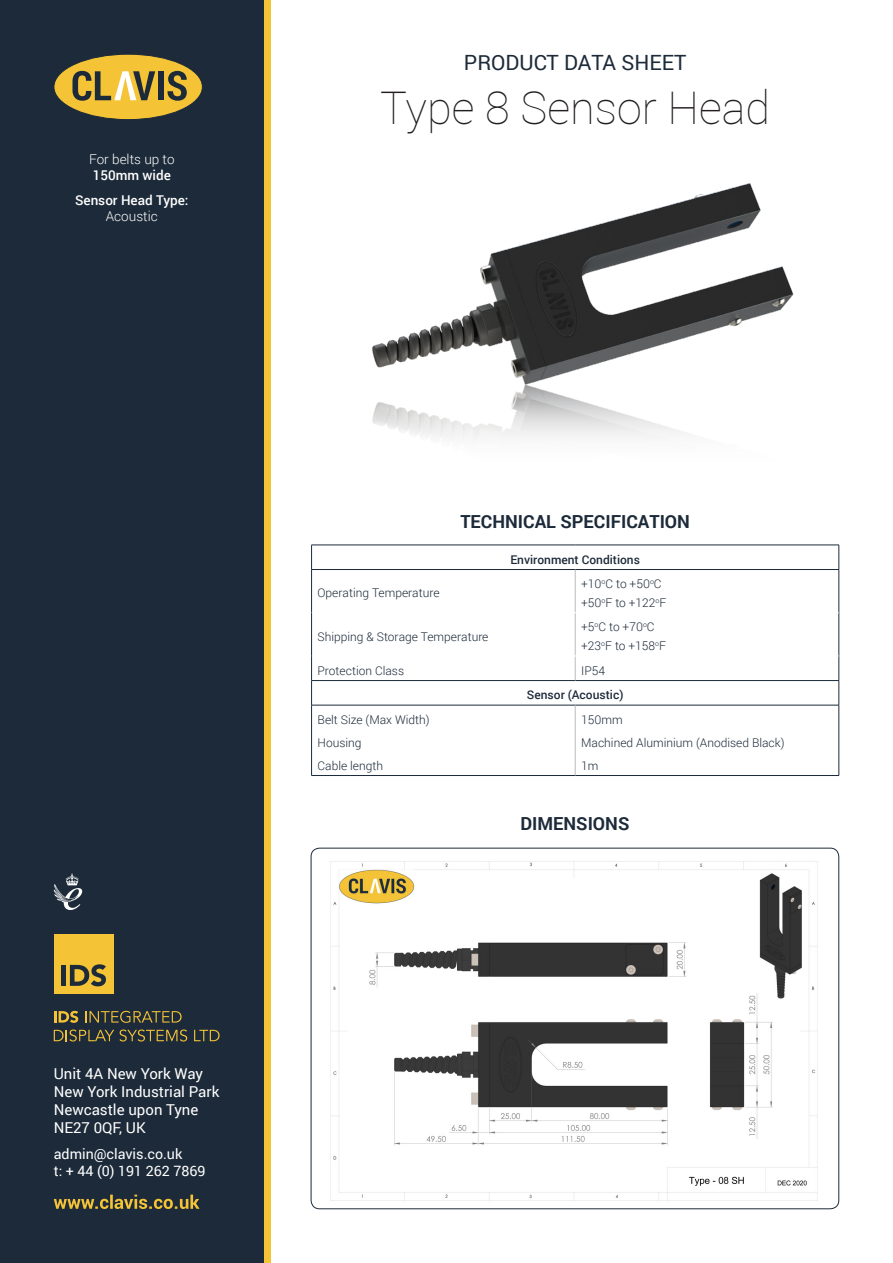
<style>
.page{position:relative;width:893px;height:1263px;background:#fff}
.page>*{position:absolute;margin:0;border:0;box-sizing:border-box;transform-origin:0 0}
.t1{font:100 45px "Roboto";color:#231f20}
.t2{font:21px "Roboto";color:#1c2a39}
.t3{font:700 18px "Roboto";color:#1c2a39}
.t4{font:15px "Roboto";color:#fff}
.t5{font:14.25px "Roboto";color:#fff}
.t6{font:500 13.5px/16.2px "Roboto";color:#fff;text-align:center}
.t7{font:300 13.5px/16.2px "Roboto";color:#fff}
.t8{font:300 12px "Roboto";color:#1c2a39}
.t9{font:500 12px "Roboto";color:#1c2a39}
.s1{font-weight:500}
.s2{font-weight:300}
</style>
<div class="page">
<div style="left:0;top:0;width:270px;height:1263px;background:#f5c336"></div>
<div style="left:0;top:0;width:264px;height:1263px;background:#1c2a39"></div>
<svg style="left:54px;top:1194px;width:146px;height:15px"></svg>
<div style="left:54px;top:934px;width:59px;height:60px;background:#f5c336"></div>
<div style="left:61px;top:965px;width:5px;height:21px;background:#1c2a39"></div>
<svg style="left:70px;top:964px;width:36px;height:22px"></svg>
<svg style="left:54px;top:1011px;width:24px;height:12px"></svg>
<svg style="left:85px;top:1011px;width:97px;height:12px"></svg>
<svg style="left:54px;top:1029px;width:133px;height:12px"></svg>
<svg style="left:194px;top:1030px;width:26px;height:11px"></svg>
<div style="left:54px;top:54px;width:148px;height:66px;background:#f5c336;border-radius:50%"></div>
<svg style="left:72px;top:71px;width:83px;height:30px"></svg>
<div style="left:158px;top:71px;width:6px;height:29px;background:#1c2a39"></div>
<svg style="left:167px;top:71px;width:20px;height:30px"></svg>
<svg style="left:54px;top:873px;width:28px;height:37px"></svg>
<img style="left:372px;top:183px;width:422px;height:187px">
<img style="left:372px;top:370px;width:316px;height:69px">
<img style="left:330px;top:861px;width:488px;height:340px">
<hr style="left:311px;top:545px;width:264px;height:1px;background:#1c2a39">
<svg style="left:311px;top:545px;width:1px;height:24px"></svg>
<hr style="left:575px;top:545px;width:264px;height:1px;background:#1c2a39">
<svg style="left:839px;top:545px;width:1px;height:24px"></svg>
<hr style="left:311px;top:569px;width:264px;height:1px;background:#1c2a39">
<hr style="left:311px;top:570px;width:1px;height:43px;background:#1c2a39">
<hr style="left:575px;top:569px;width:264px;height:1px;background:#1c2a39">
<hr style="left:839px;top:570px;width:1px;height:43px;background:#1c2a39">
<hr style="left:311px;top:613px;width:1px;height:43px;background:#1c2a39">
<hr style="left:839px;top:613px;width:1px;height:43px;background:#1c2a39">
<hr style="left:311px;top:680px;width:264px;height:1px;background:#1c2a39">
<svg style="left:311px;top:656px;width:1px;height:49px"></svg>
<hr style="left:575px;top:680px;width:264px;height:1px;background:#1c2a39">
<svg style="left:839px;top:656px;width:1px;height:49px"></svg>
<hr style="left:311px;top:705px;width:264px;height:1px;background:#1c2a39">
<hr style="left:311px;top:705px;width:1px;height:70px;background:#1c2a39">
<hr style="left:575px;top:705px;width:264px;height:1px;background:#1c2a39">
<hr style="left:839px;top:705px;width:1px;height:70px;background:#1c2a39">
<hr style="left:311px;top:775px;width:264px;height:1px;background:#1c2a39">
<hr style="left:575px;top:775px;width:264px;height:1px;background:#1c2a39">
<hr style="left:575px;top:570px;width:1px;height:42px;background:#bcbbc1">
<hr style="left:575px;top:613px;width:1px;height:43px;background:#bcbbc1">
<svg style="left:575px;top:657px;width:1px;height:23px"></svg>
<hr style="left:575px;top:705px;width:1px;height:70px;background:#bcbbc1">
<p class="t7" style="left:89px;top:150px;width:87px">For belts up to<br><span class="s1">150mm wide</span></p>
<p class="t6" style="left:75px;top:191px;width:115px">Sensor Head Type:<br><span class="s2">Acoustic</span></p>
<p class="t2" style="left:464px;top:47px;width:224px">PRODUCT DATA SHEET</p>
<p class="t1" style="left:380px;top:76px;width:391px">Type 8 Sensor Head</p>
<p class="t4" style="left:54px;top:1063px;width:151px">Unit 4A New York Way</p>
<p class="t4" style="left:54px;top:1081px;width:167px">New York Industrial Park</p>
<p class="t4" style="left:54px;top:1099px;width:146px">Newcastle upon Tyne</p>
<p class="t4" style="left:54px;top:1117px;width:93px">NE27 0QF, UK</p>
<p class="t5" style="left:54px;top:1143px;width:130px">admin@clavis.co.uk</p>
<p class="t5" style="left:54px;top:1160px;width:153px">t: + 44 (0) 191 262 7869</p>
<p class="t8" style="left:318px;top:585px;width:124px">Operating Temperature</p>
<p class="t3" style="left:460px;top:509px;width:231px">TECHNICAL SPECIFICATION</p>
<p class="t9" style="left:510px;top:551px;width:131px">Environment Conditions</p>
<p class="t8" style="left:581px;top:575px;width:82px">+10<sup>o</sup>C to +50<sup>o</sup>C</p>
<p class="t8" style="left:581px;top:594px;width:87px">+50<sup>o</sup>F to +122<sup>o</sup>F</p>
<p class="t8" style="left:318px;top:628px;width:172px">Shipping &amp; Storage Temperature</p>
<p class="t8" style="left:581px;top:619px;width:75px">+5<sup>o</sup>C to +70<sup>o</sup>C</p>
<p class="t8" style="left:581px;top:637px;width:86px">+23<sup>o</sup>F to +158<sup>o</sup>F</p>
<p class="t8" style="left:318px;top:662px;width:88px">Protection Class</p>
<p class="t8" style="left:581px;top:662px;width:25px">IP54</p>
<p class="t9" style="left:527px;top:686px;width:98px">Sensor (Acoustic)</p>
<p class="t8" style="left:318px;top:711px;width:114px">Belt Size (Max Width)</p>
<p class="t8" style="left:318px;top:734px;width:46px">Housing</p>
<p class="t8" style="left:318px;top:757px;width:67px">Cable length</p>
<p class="t8" style="left:581px;top:711px;width:43px">150mm</p>
<p class="t8" style="left:581px;top:734px;width:205px">Machined Aluminium (Anodised Black)</p>
<p class="t8" style="left:581px;top:757px;width:19px">1m</p>
<p class="t3" style="left:520px;top:811px;width:110px">DIMENSIONS</p>
</div>
